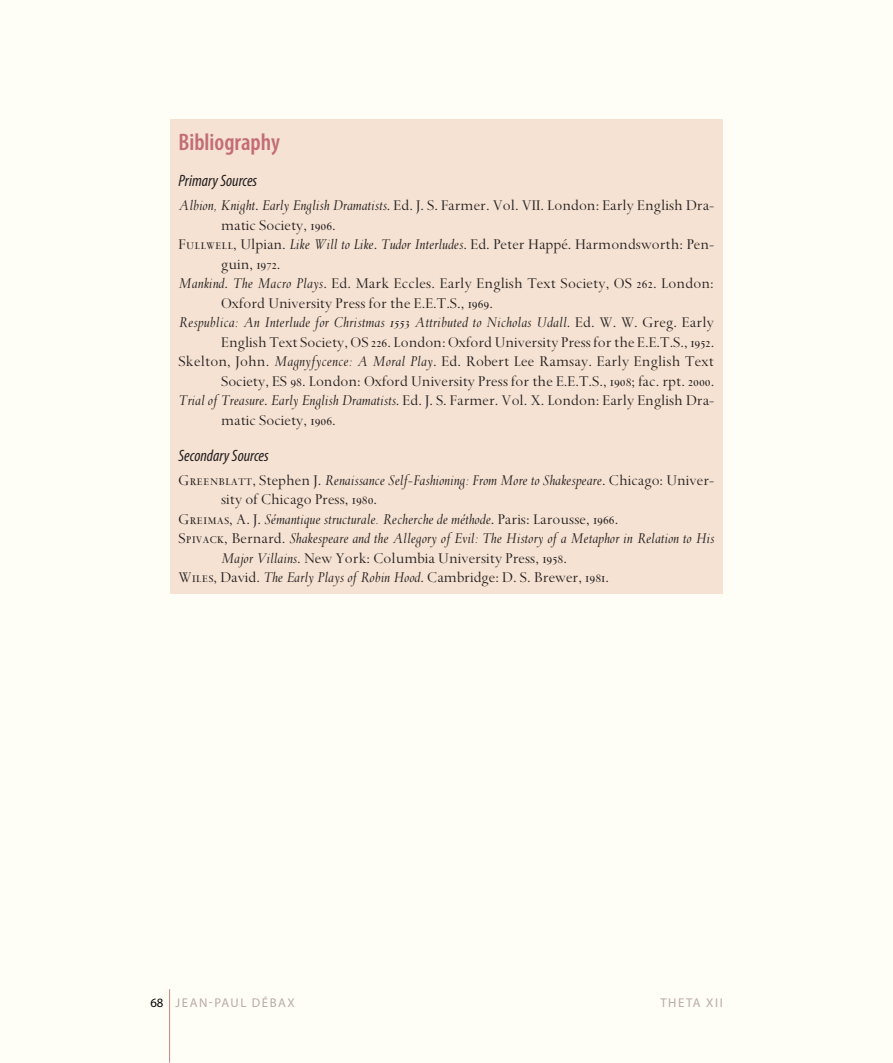
<style>
.page{position:relative;width:893px;height:1063px;background:#fffef6}
.page>*{position:absolute;margin:0;border:0;box-sizing:border-box;transform-origin:0 0}
.t1{font:600 condensed 24px "Myriad Pro";color:#c46c76}
.t2{font:16.5px "Spectrum";color:#231f20}
.t3{font:italic 16.5px "Spectrum";color:#231f20}
.t4{font:italic condensed 16.5px "Myriad Pro";color:#231f20}
.t5{font:12.75px "Myriad Pro";letter-spacing:.12em;color:#baaaa5}
.s1{font-style:italic}
.s2{font-family:"Spectrum MT SC"}
.s3{font-style:normal}
.s4{font-family:"Spectrum MT SC";font-style:normal}
.s5{color:#040503}
</style>
<div class="page">
<hr style="left:169px;top:989px;width:1px;height:74px;background:#c46c76">
<div style="left:170px;top:119px;width:553px;height:475px;background:#f5e2d2"></div>
<h1 class="t1" style="left:179px;top:129px;width:103px">Bibliography</h1>
<p class="t4" style="left:179px;top:171px;width:80px">Primary Sources</p>
<p class="t2" style="left:179px;top:197px;width:537px"><span class="s1">Albion, Knight</span>. <span class="s1">Early English Dramatists</span>. Ed. J. S. Farmer. Vol. VII. London: Early English Dra-</p>
<p class="t2" style="left:221px;top:216px;width:116px">matic Society, <span class="s2">1906</span>.</p>
<p class="t2" style="left:179px;top:236px;width:537px"><span class="s2">Fullwell,</span> Ulpian. <span class="s1">Like Will to Like</span>. <span class="s1">Tudor Interludes</span>. Ed. Peter Happé. Harmondsworth: Pen-</p>
<p class="t2" style="left:221px;top:255px;width:61px">guin, <span class="s2">1972</span>.</p>
<p class="t2" style="left:179px;top:275px;width:537px"><span class="s1">Mankind</span><span class="s2">.</span> <span class="s1">The Macro Plays</span>. Ed. Mark Eccles. Early English Text Society, OS <span class="s2">262</span>. London:</p>
<p class="t2" style="left:221px;top:294px;width:273px">Oxford University Press for the E.E.T.S., <span class="s2">1969</span>.</p>
<p class="t3" style="left:179px;top:314px;width:537px">Respublica: An Interlude for Christmas <span class="s2">1553</span> Attributed to Nicholas Udall<span class="s3">. Ed. W. W. Greg. Early</span></p>
<p class="t2" style="left:221px;top:333px;width:495px">English Text Society, OS <span class="s2">226</span>. London: Oxford University Press for the E.E.T.S., <span class="s2">1952</span>.</p>
<p class="t2" style="left:179px;top:353px;width:537px">Skelton, John. <span class="s1">Magnyfycence: A Moral Play</span>. Ed. Robert Lee Ramsay. Early English Text</p>
<p class="t2" style="left:221px;top:372px;width:495px">Society, ES <span class="s2">98</span>. London: Oxford University Press for the E.E.T.S., <span class="s2">1908</span>; fac. rpt. <span class="s2">2000</span>.</p>
<p class="t2" style="left:179px;top:392px;width:537px"><span class="s1">Trial of Treasure</span>. <span class="s1">Early English Dramatists</span>. Ed. J. S. Farmer. Vol. X. London: Early English Dra-</p>
<p class="t2" style="left:221px;top:411px;width:116px">matic Society, <span class="s2">1906</span>.</p>
<p class="t4" style="left:179px;top:446px;width:92px">Secondary Sources</p>
<p class="t3" style="left:179px;top:471px;width:537px"><span class="s4">Greenblatt,</span> <span class="s3">Stephen J.</span> Renaissance Self-Fashioning: From More to Shakespeare<span class="s3">. Chicago: Univer-</span></p>
<p class="t2" style="left:221px;top:491px;width:158px">sity of Chicago Press, <span class="s2">1980</span>.</p>
<p class="t3" style="left:179px;top:510px;width:441px"><span class="s4">Greimas,</span> <span class="s3">A. J.</span> Sémantique structurale. Recherche de méthode<span class="s3">. Paris: Larousse,</span> <span class="s4">1966</span><span class="s3">.</span></p>
<p class="t3" style="left:179px;top:530px;width:537px"><span class="s4">Spivack,</span> <span class="s3">Bernard.</span> Shakespeare and the Allegory of Evil: The History of a Metaphor in Relation to His</p>
<p class="t2" style="left:221px;top:549px;width:347px"><span class="s1">Major Villains</span>. New York: Columbia University Press, <span class="s2">1958</span>.</p>
<p class="t2" style="left:179px;top:569px;width:432px"><span class="s2">Wiles,</span> David. <span class="s1">The Early Plays of Robin Hood</span>. Cambridge: D. S. Brewer, <span class="s2">1981</span>.</p>
<p class="t5" style="left:150px;top:995px;width:146px"><span class="s5">68</span> JEAN-PAUL DÉBAX</p>
<p class="t5" style="left:660px;top:995px;width:62px">THETA XII</p>
</div>
